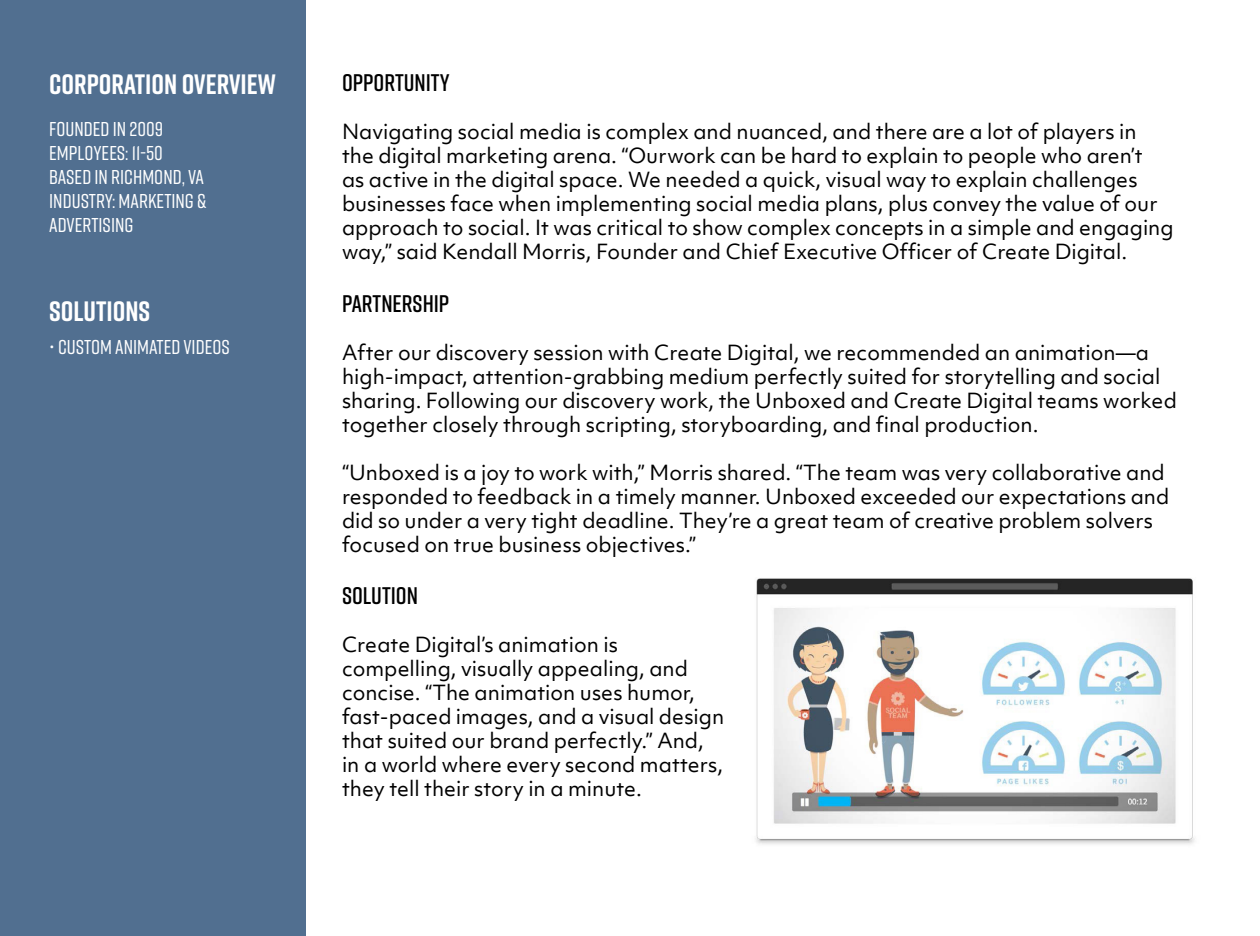
<style>
.page{position:relative;width:1260px;height:936px;background:#fff}
.page>*{position:absolute;margin:0;border:0;box-sizing:border-box;transform-origin:0 0}
.t1{font:700 28px "Rift";color:#fff}
.t2{font:600 24px "Rift";color:#000}
.t3{font:20px/24px "Objektiv Mk 1";color:#000}
.t4{font:500 20px/24px "Rift";color:#fff}
</style>
<div class="page">
<div style="left:0;top:0;width:306px;height:936px;background:#516f90"></div>
<img style="left:755px;top:578px;width:440px;height:266px">
<p class="t1" style="left:49px;top:64px;width:228px">CORPORATION OVERVIEW</p>
<p class="t4" style="left:49px;top:116px;width:159px">FOUNDED IN 2009<br>EMPLOYEES: 11-50<br>BASED IN RICHMOND, VA<br>INDUSTRY: MARKETING &amp;<br>ADVERTISING</p>
<p class="t1" style="left:49px;top:291px;width:102px">SOLUTIONS</p>
<p class="t4" style="left:49px;top:334px;width:182px">• CUSTOM ANIMATED VIDEOS</p>
<p class="t2" style="left:342px;top:65px;width:109px">OPPORTUNITY</p>
<p class="t3" style="left:342px;top:119px;width:833px">Navigating social media is complex and nuanced, and there are a lot of players in<br>the digital marketing arena. “Ourwork can be hard to explain to people who aren’t<br>as active in the digital space. We needed a quick, visual way to explain challenges businesses face when implementing social media plans, plus convey the value of our approach to social. It was critical to show complex concepts in a simple and engaging way,” said Kendall Morris, Founder and Chief Executive Officer of Create Digital.</p>
<p class="t2" style="left:342px;top:286px;width:109px">PARTNERSHIP</p>
<p class="t3" style="left:342px;top:340px;width:837px">After our discovery session with Create Digital, we recommended an animation—a high-impact, attention-grabbing medium perfectly suited for storytelling and social sharing. Following our discovery work, the Unboxed and Create Digital teams worked together closely through scripting, storyboarding, and final production.</p>
<p class="t3" style="left:342px;top:460px;width:829px">“Unboxed is a joy to work with,” Morris shared. “The team was very collaborative and responded to feedback in a timely manner. Unboxed exceeded our expectations and did so under a very tight deadline. They’re a great team of creative problem solvers focused on true business objectives.”</p>
<p class="t2" style="left:342px;top:579px;width:78px">SOLUTION</p>
<p class="t3" style="left:342px;top:633px;width:384px">Create Digital’s animation is compelling, visually appealing, and concise. “The animation uses humor, fast-paced images, and a visual design that suited our brand perfectly.” And, in a world where every second matters, they tell their story in a minute.</p>
</div>
